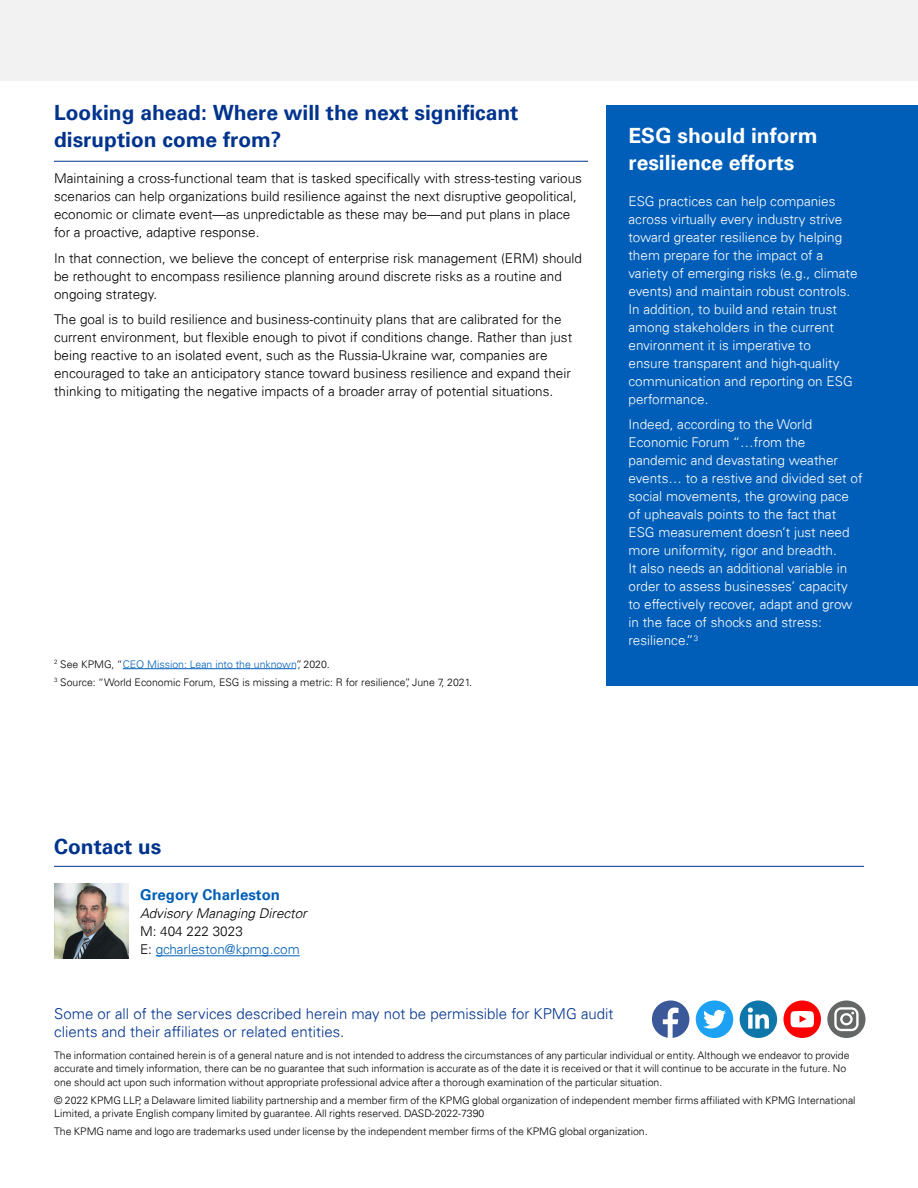
<style>
.page{position:relative;width:918px;height:1188px;background:#fff}
.page>*{position:absolute;margin:0;border:0;box-sizing:border-box;transform-origin:0 0}
.Subhead_14pt_Blue{font:700 21px/27px "Univers";color:#00338d}
.Subhead_14pt_White{font:700 21px/27px "Univers";color:#fff}
.t1{font:300 15px/18px "Univers 45";color:#00338d}
.Author_Name{font:700 15px "Univers";color:#005eb8}
.Bodycopy_9pt{font:300 13.5px/18px "Univers 45";color:#000}
.Bodycopy_9pt_White{font:300 13.5px/18px "Univers 45";color:#fff}
.Bodycopy_9pt-2{font:italic 300 13.5px/18px "Univers 45";color:#000}
.Source_7pt_Black{font:300 10.5px/13.5px "Univers 45";color:#000}
.Source_7pt_Black-2{font:300 10.5px "Univers 45";color:#005eb8}
.s1{color:#000}
.s2{font-style:normal}
.s3{font-style:normal;color:#005eb8}
</style>
<div class="page">
<div style="left:0;top:0;width:918px;height:81px;background:#f2f2f2"></div>
<hr style="left:156px;top:955px;width:144px;height:1px;background:#005eb8">
<img style="left:54px;top:884px;width:75px;height:74px">
<hr style="left:54px;top:161px;width:534px;height:1px;background:#00338d">
<hr style="left:54px;top:866px;width:810px;height:1px;background:#00338d">
<div style="left:606px;top:105px;width:312px;height:581px;background:#005eb8"></div>
<hr style="left:123px;top:668px;width:173px;height:1px;background:#005eb8">
<svg style="left:827px;top:1000px;width:39px;height:38px"></svg>
<div style="left:843px;top:1015px;width:7px;height:8px;background:#656666;border-radius:50%"></div>
<svg style="left:652px;top:1000px;width:37px;height:38px"></svg>
<svg style="left:783px;top:1000px;width:38px;height:38px"></svg>
<svg style="left:740px;top:1000px;width:37px;height:38px"></svg>
<svg style="left:696px;top:1000px;width:37px;height:38px"></svg>
<p class="Subhead_14pt_Blue" style="left:54px;top:100px;width:466px">Looking ahead: Where will the next significant disruption come from?</p>
<p class="Bodycopy_9pt" style="left:54px;top:169px;width:530px">Maintaining a cross-functional team that is tasked specifically with stress-testing various scenarios can help organizations build resilience against the next disruptive geopolitical, economic or climate event—as unpredictable as these may be—and put plans in place for a proactive, adaptive response.</p>
<p class="Bodycopy_9pt" style="left:54px;top:249px;width:530px">In that connection, we believe the concept of enterprise risk management (ERM) should be rethought to encompass resilience planning around discrete risks as a routine and ongoing strategy.</p>
<p class="Bodycopy_9pt" style="left:54px;top:310px;width:520px">The goal is to build resilience and business-continuity plans that are calibrated for the current environment, but flexible enough to pivot if conditions change. Rather than just being reactive to an isolated event, such as the Russia-Ukraine war, companies are encouraged to take an anticipatory stance toward business resilience and expand their thinking to mitigating the negative impacts of a broader array of potential situations.</p>
<p class="Source_7pt_Black-2" style="left:54px;top:658px;width:277px"><sup>2</sup> <span class="s1">See KPMG, “</span>CEO Mission: Lean into the unknown<span class="s1">”, 2020.</span></p>
<p class="Source_7pt_Black" style="left:54px;top:675px;width:420px"><sup>3</sup> Source: “World Economic Forum, ESG is missing a metric: R for resilience”, June 7, 2021.</p>
<p class="Subhead_14pt_White" style="left:628px;top:123px;width:190px">ESG should inform resilience efforts</p>
<p class="Bodycopy_9pt_White" style="left:628px;top:192px;width:231px">ESG practices can help companies across virtually every industry strive toward greater resilience by helping them prepare for the impact of a variety of emerging risks (e.g., climate events) and maintain robust controls.<br>In addition, to build and retain trust among stakeholders in the current environment it is imperative to<br>ensure transparent and high-quality communication and reporting on ESG performance.</p>
<p class="Bodycopy_9pt_White" style="left:628px;top:415px;width:236px">Indeed, according to the World Economic Forum “…from the pandemic and devastating weather events… to a restive and divided set of social movements, the growing pace of upheavals points to the fact that ESG measurement doesn’t just need more uniformity, rigor and breadth.<br>It also needs an additional variable in order to assess businesses’ capacity to effectively recover, adapt and grow in the face of shocks and stress: resilience.”<sup>3</sup></p>
<p class="Subhead_14pt_Blue" style="left:54px;top:834px;width:109px">Contact us</p>
<p class="Author_Name" style="left:140px;top:886px;width:142px">Gregory Charleston</p>
<p class="Bodycopy_9pt-2" style="left:140px;top:905px;width:168px">Advisory Managing Director<br><span class="s2">M: 404 222 3023<br>E:</span> <span class="s3">gcharleston@kpmg.com</span></p>
<h2 class="t1" style="left:54px;top:1005px;width:561px">Some or all of the services described herein may not be permissible for KPMG audit clients and their affiliates or related entities.</h2>
<p class="Source_7pt_Black" style="left:54px;top:1049px;width:797px">The information contained herein is of a general nature and is not intended to address the circumstances of any particular individual or entity. Although we endeavor to provide accurate and timely information, there can be no guarantee that such information is accurate as of the date it is received or that it will continue to be accurate in the future. No one should act upon such information without appropriate professional advice after a thorough examination of the particular situation.</p>
<p class="Source_7pt_Black" style="left:54px;top:1094px;width:803px">© 2022 KPMG LLP, a Delaware limited liability partnership and a member firm of the KPMG global organization of independent member firms affiliated with KPMG International<br>Limited, a private English company limited by guarantee. All rights reserved. DASD-2022-7390</p>
<p class="Source_7pt_Black" style="left:54px;top:1125px;width:595px">The KPMG name and logo are trademarks used under license by the independent member firms of the KPMG global organization.</p>
</div>
